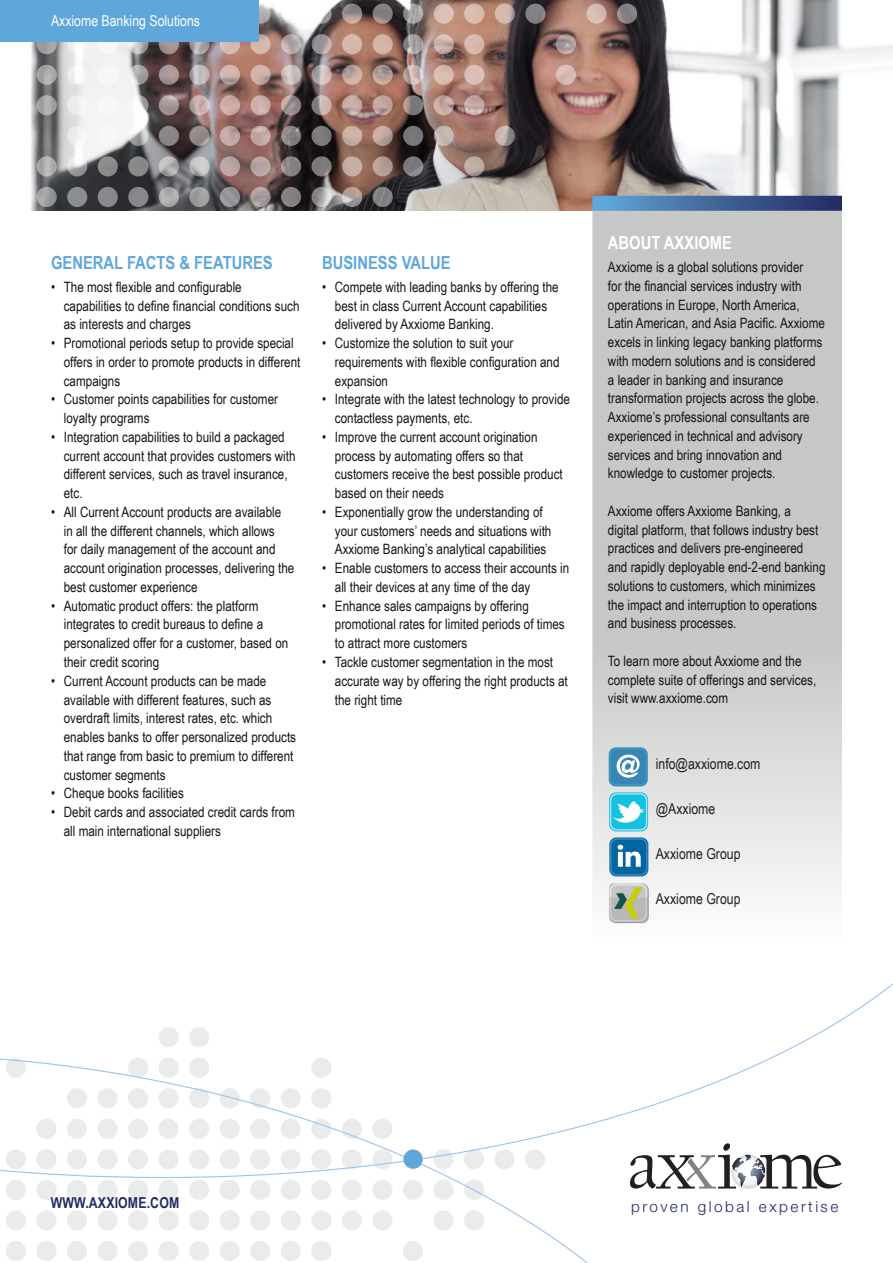
<style>
.page{position:relative;width:893px;height:1263px;background:#fff}
.page>*{position:absolute;margin:0;border:0;box-sizing:border-box;transform-origin:0 0}
.t1{font:700 18px "Arial Narrow";color:#5fa6db}
.t2{font:700 18px "Arial Narrow";color:#fff}
.t3{font:300 15.3px "Helvetica Neue";letter-spacing:.16em;color:#242c62}
.t4{font:15px "Arial Narrow";color:#231f20}
.t5{font:15px "Arial Narrow";color:#fff}
.t6{font:700 15px "Arial Narrow";letter-spacing:.01em;color:#232b63}
.t7{font:14.25px/18.8px "Arial Narrow";color:#161619}
</style>
<div class="page">
<img style="left:698px;top:0;width:195px;height:196px">
<svg style="left:159px;top:983px;width:734px;height:118px"></svg>
<svg style="left:0;top:1053px;width:666px;height:210px"></svg>
<div style="left:404px;top:1149px;width:19px;height:20px;background:#5fa6db;border-radius:50%"></div>
<img style="left:31px;top:0;width:667px;height:211px">
<img style="left:592px;top:196px;width:250px;height:724px">
<div style="left:0;top:0;width:259px;height:42px;background:#5fa6db"></div>
<img style="left:745px;top:1188px;width:20px;height:1px">
<img style="left:736px;top:1154px;width:24px;height:34px">
<svg style="left:760px;top:1154px;width:82px;height:34px"></svg>
<svg style="left:630px;top:1143px;width:106px;height:46px"></svg>
<svg style="left:609px;top:837px;width:39px;height:39px"></svg>
<svg style="left:610px;top:838px;width:37px;height:37px"></svg>
<svg style="left:609px;top:792px;width:39px;height:39px"></svg>
<svg style="left:610px;top:793px;width:37px;height:37px"></svg>
<svg style="left:609px;top:747px;width:39px;height:39px"></svg>
<svg style="left:610px;top:748px;width:37px;height:37px"></svg>
<img style="left:607px;top:883px;width:41px;height:41px">
<p class="t5" style="left:51px;top:15px;width:151px">Axxiome Banking Solutions</p>
<p class="t1" style="left:51px;top:256px;width:223px">GENERAL FACTS &amp; FEATURES</p>
<p class="t7" style="left:64px;top:277px;width:237px;text-indent:-13px">• The most flexible and configurable capabilities to define financial conditions such as interests and charges</p>
<p class="t7" style="left:64px;top:333px;width:238px;text-indent:-13px">• Promotional periods setup to provide special offers in order to promote products in different campaigns</p>
<p class="t7" style="left:64px;top:389px;width:216px;text-indent:-13px">• Customer points capabilities for customer loyalty programs</p>
<p class="t7" style="left:64px;top:427px;width:233px;text-indent:-13px">• Integration capabilities to build a packaged current account that provides customers with different services, such as travel insurance, etc.</p>
<p class="t7" style="left:64px;top:502px;width:232px;text-indent:-13px">• All Current Account products are available<br>in all the different channels, which allows<br>for daily management of the account and account origination processes, delivering the best customer experience</p>
<p class="t7" style="left:64px;top:596px;width:226px;text-indent:-13px">• Automatic product offers: the platform integrates to credit bureaus to define a personalized offer for a customer, based on their credit scoring</p>
<p class="t7" style="left:64px;top:671px;width:234px;text-indent:-13px">• Current Account products can be made available with different features, such as overdraft limits, interest rates, etc. which enables banks to offer personalized products that range from basic to premium to different customer segments</p>
<p class="t7" style="left:51px;top:783px;width:134px">• Cheque books facilities</p>
<p class="t7" style="left:64px;top:802px;width:233px;text-indent:-13px">• Debit cards and associated credit cards from all main international suppliers</p>
<p class="t1" style="left:322px;top:256px;width:130px">BUSINESS VALUE</p>
<p class="t7" style="left:335px;top:277px;width:225px;text-indent:-13px">• Compete with leading banks by offering the best in class Current Account capabilities delivered by Axxiome Banking.</p>
<p class="t7" style="left:335px;top:333px;width:226px;text-indent:-13px">• Customize the solution to suit your requirements with flexible configuration and expansion</p>
<p class="t7" style="left:335px;top:389px;width:237px;text-indent:-13px">• Integrate with the latest technology to provide contactless payments, etc.</p>
<p class="t7" style="left:335px;top:427px;width:229px;text-indent:-13px">• Improve the current account origination process by automating offers so that customers receive the best possible product based on their needs</p>
<p class="t7" style="left:335px;top:502px;width:218px;text-indent:-13px">• Exponentially grow the understanding of your customers’ needs and situations with<br>Axxiome Banking’s analytical capabilities</p>
<p class="t7" style="left:335px;top:558px;width:236px;text-indent:-13px">• Enable customers to access their accounts in all their devices at any time of the day</p>
<p class="t7" style="left:335px;top:596px;width:231px;text-indent:-13px">• Enhance sales campaigns by offering promotional rates for limited periods of times to attract more customers</p>
<p class="t7" style="left:335px;top:652px;width:234px;text-indent:-13px">• Tackle customer segmentation in the most accurate way by offering the right products at the right time</p>
<p class="t2" style="left:608px;top:236px;width:126px">ABOUT AXXIOME</p>
<p class="t7" style="left:608px;top:259px;width:218px">Axxiome is a global solutions provider<br>for the financial services industry with operations in Europe, North America, Latin American, and Asia Pacific. Axxiome excels in linking legacy banking platforms with modern solutions and is considered a leader in banking and insurance transformation projects across the globe.<br>Axxiome’s professional consultants are experienced in technical and advisory services and bring innovation and knowledge to customer projects.</p>
<p class="t7" style="left:608px;top:503px;width:219px">Axxiome offers Axxiome Banking, a<br>digital platform, that follows industry best practices and delivers pre-engineered and rapidly deployable end-2-end banking solutions to customers, which minimizes the impact and interruption to operations and business processes.</p>
<p class="t7" style="left:608px;top:653px;width:210px">To learn more about Axxiome and the complete suite of offerings and services, visit www.axxiome.com</p>
<p class="t4" style="left:656px;top:758px;width:106px">info@axxiome.com</p>
<p class="t4" style="left:656px;top:803px;width:61px">@Axxiome</p>
<p class="t4" style="left:656px;top:848px;width:86px">Axxiome Group</p>
<p class="t4" style="left:656px;top:893px;width:86px">Axxiome Group</p>
<p class="t6" style="left:51px;top:1197px;width:130px">WWW.AXXIOME.COM</p>
<p class="t3" style="left:631px;top:1201px;width:209px">proven global expertise</p>
</div>
